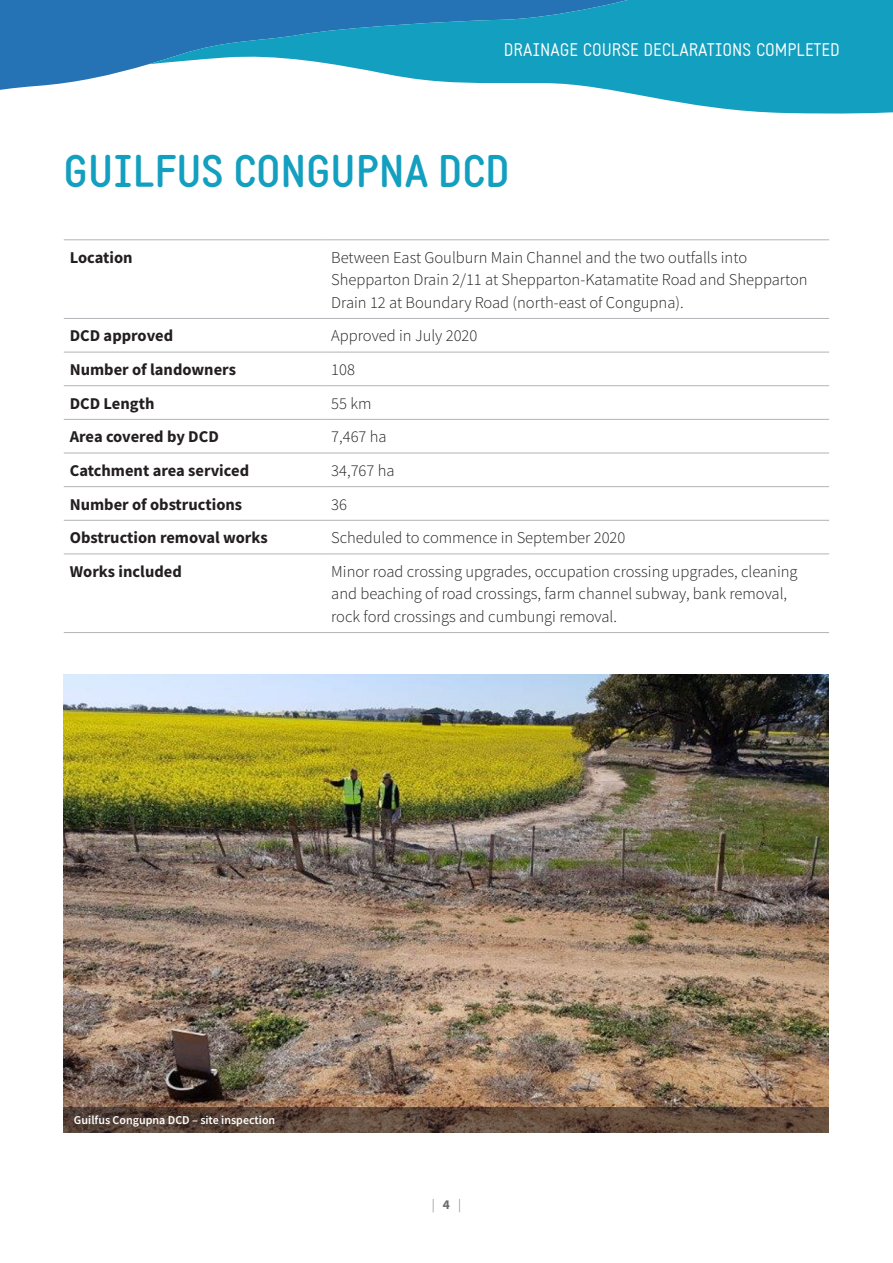
<style>
.page{position:relative;width:893px;height:1263px;background:#fff}
.page>*{position:absolute;margin:0;border:0;box-sizing:border-box;transform-origin:0 0}
.t1{font:700 45px "Static";color:#139fbf}
.t2{font:18px "Static";color:#fff}
.t3{font:300 16.5px/22.5px "Source Sans Pro";color:#231f20}
.t4{font:700 16.5px "Source Sans Pro";color:#231f20}
.t5{font:300 13.5px "Source Sans Pro";color:#6c6d70}
.t6{font:600 12px "Source Sans Pro";color:#fff}
.s1{font-weight:700}
</style>
<div class="page">
<hr style="left:64px;top:240px;width:261px;height:1px;background:#b2b3b7">
<hr style="left:325px;top:240px;width:504px;height:1px;background:#b2b3b7">
<hr style="left:64px;top:318px;width:261px;height:1px;background:#b2b3b7">
<hr style="left:325px;top:318px;width:504px;height:1px;background:#b2b3b7">
<hr style="left:64px;top:352px;width:261px;height:1px;background:#b2b3b7">
<hr style="left:325px;top:352px;width:504px;height:1px;background:#b2b3b7">
<hr style="left:64px;top:385px;width:261px;height:1px;background:#b2b3b7">
<hr style="left:325px;top:385px;width:504px;height:1px;background:#b2b3b7">
<hr style="left:64px;top:419px;width:261px;height:1px;background:#b2b3b7">
<hr style="left:325px;top:419px;width:504px;height:1px;background:#b2b3b7">
<hr style="left:64px;top:453px;width:261px;height:1px;background:#b2b3b7">
<hr style="left:325px;top:453px;width:504px;height:1px;background:#b2b3b7">
<hr style="left:64px;top:486px;width:261px;height:1px;background:#b2b3b7">
<hr style="left:325px;top:486px;width:504px;height:1px;background:#b2b3b7">
<hr style="left:64px;top:520px;width:261px;height:1px;background:#b2b3b7">
<hr style="left:325px;top:520px;width:504px;height:1px;background:#b2b3b7">
<hr style="left:64px;top:554px;width:261px;height:1px;background:#b2b3b7">
<hr style="left:325px;top:554px;width:504px;height:1px;background:#b2b3b7">
<hr style="left:64px;top:632px;width:261px;height:1px;background:#b2b3b7">
<hr style="left:325px;top:632px;width:504px;height:1px;background:#b2b3b7">
<svg style="left:0;top:0;width:149px;height:90px;background:#3d82bd"></svg>
<svg style="left:149px;top:0;width:744px;height:114px;fill:#139fbf"></svg>
<img style="left:64px;top:674px;width:765px;height:433px">
<svg style="left:64px;top:1107px;width:765px;height:25px;background:#5c473a"></svg>
<p class="t2" style="left:504px;top:39px;width:337px">DRAINAGE COURSE DECLARATIONS COMPLETED</p>
<p class="t1" style="left:64px;top:144px;width:447px">GUILFUS CONGUPNA DCD</p>
<p class="t4" style="left:70px;top:246px;width:64px">Location</p>
<p class="t3" style="left:331px;top:246px;width:478px">Between East Goulburn Main Channel and the two outfalls into<br>Shepparton Drain 2/11 at Shepparton-Katamatite Road and Shepparton<br>Drain 12 at Boundary Road (north-east of Congupna).</p>
<p class="t4" style="left:70px;top:325px;width:105px">DCD approved</p>
<p class="t3" style="left:331px;top:325px;width:148px">Approved in July 2020</p>
<p class="t4" style="left:70px;top:358px;width:168px">Number of landowners</p>
<p class="t3" style="left:331px;top:358px;width:25px">108</p>
<p class="t4" style="left:70px;top:392px;width:86px">DCD Length</p>
<p class="t3" style="left:331px;top:392px;width:42px">55 km</p>
<p class="t4" style="left:70px;top:426px;width:151px">Area covered by DCD</p>
<p class="t3" style="left:331px;top:426px;width:57px">7,467 ha</p>
<p class="t4" style="left:70px;top:459px;width:181px">Catchment area serviced</p>
<p class="t3" style="left:331px;top:459px;width:65px">34,767 ha</p>
<p class="t4" style="left:70px;top:493px;width:174px">Number of obstructions</p>
<p class="t3" style="left:331px;top:493px;width:17px">36</p>
<p class="t4" style="left:70px;top:527px;width:200px">Obstruction removal works</p>
<p class="t3" style="left:331px;top:527px;width:296px">Scheduled to commence in September 2020</p>
<p class="t4" style="left:70px;top:560px;width:114px">Works included</p>
<p class="t3" style="left:331px;top:560px;width:468px">Minor road crossing upgrades, occupation crossing upgrades, cleaning and beaching of road crossings, farm channel subway, bank removal, rock ford crossings and cumbungi removal.</p>
<p class="t6" style="left:74px;top:1112px;width:203px">Guilfus Congupna DCD – site inspection</p>
<p class="t5" style="left:432px;top:1196px;width:31px">| <span class="s1">4</span> |</p>
</div>
